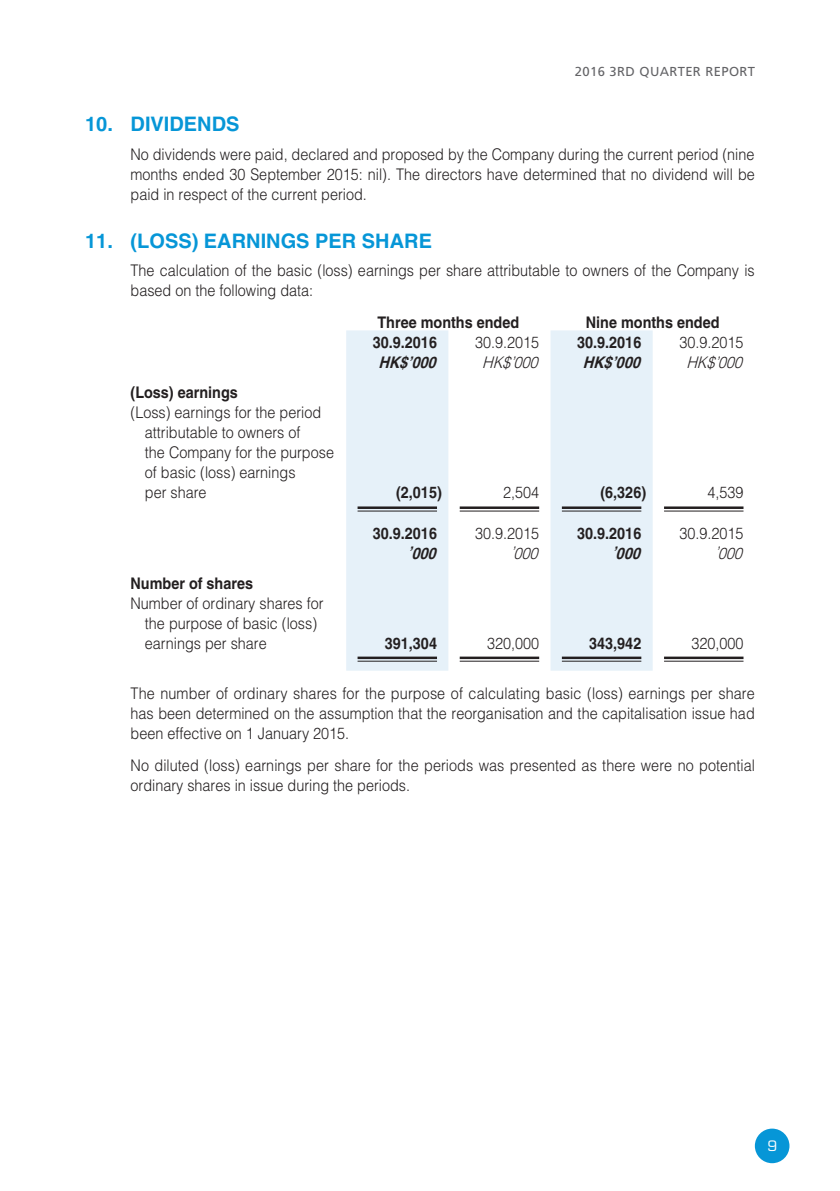
<style>
.page{position:relative;width:840px;height:1191px;background:#fff}
.page>*{position:absolute;margin:0;border:0;box-sizing:border-box;transform-origin:0 0}
._3__標題{font:700 20px "Helvetica LT Std";color:#0696d7}
._1__內文{font:300 16px/20px "Helvetica LT Std";color:#231f20;text-align:justify;scale:.9 1}
._1__內文-2{font:700 16px "Helvetica LT Std";color:#231f20;scale:.9 1}
._1__內文-3{font:italic 700 16px "Helvetica LT Std";color:#231f20;scale:.9 1}
._1__內文-4{font:italic 300 16px "Helvetica LT Std";color:#231f20;scale:.9 1}
.t1{font:14px "Eurostile LT Std";color:#fff}
.t2{font:13px "Frutiger LT Std";letter-spacing:.03em;color:#636366}
</style>
<div class="page">
<div style="left:754px;top:1128px;width:35px;height:35px;background:#0696d7;border-radius:50%"></div>
<svg style="left:346px;top:330px;width:306px;height:340px;fill:#e6f1f9"></svg>
<hr style="left:357px;top:506px;width:80px;height:3px;background:#231f20">
<hr style="left:357px;top:510px;width:80px;height:1px;background:#231f20">
<hr style="left:459px;top:506px;width:80px;height:3px;background:#231f20">
<hr style="left:459px;top:510px;width:80px;height:1px;background:#231f20">
<hr style="left:561px;top:506px;width:80px;height:3px;background:#231f20">
<hr style="left:561px;top:510px;width:80px;height:1px;background:#231f20">
<hr style="left:663px;top:506px;width:80px;height:3px;background:#231f20">
<hr style="left:663px;top:510px;width:80px;height:1px;background:#231f20">
<hr style="left:357px;top:656px;width:80px;height:3px;background:#231f20">
<hr style="left:357px;top:661px;width:80px;height:1px;background:#231f20">
<hr style="left:459px;top:656px;width:80px;height:3px;background:#231f20">
<hr style="left:459px;top:661px;width:80px;height:1px;background:#231f20">
<hr style="left:561px;top:656px;width:80px;height:3px;background:#231f20">
<hr style="left:561px;top:661px;width:80px;height:1px;background:#231f20">
<hr style="left:663px;top:656px;width:80px;height:3px;background:#231f20">
<hr style="left:663px;top:661px;width:80px;height:1px;background:#231f20">
<p class="t2" style="left:574px;top:64px;width:181px">2016 3RD QUARTER REPORT</p>
<p class="_3__標題" style="left:85px;top:112px;width:156px">10. DIVIDENDS</p>
<p class="_1__內文" style="left:130px;top:144px;width:694px">No dividends were paid, declared and proposed by the Company during the current period (nine months ended 30 September 2015: nil). The directors have determined that no dividend will be paid in respect of the current period.</p>
<p class="_3__標題" style="left:85px;top:229px;width:348px">11. (LOSS) EARNINGS PER SHARE</p>
<p class="_1__內文" style="left:130px;top:260px;width:694px">The calculation of the basic (loss) earnings per share attributable to owners of the Company is based on the following data:</p>
<p class="_1__內文-2" style="left:377px;top:313px;width:159px">Three months ended</p>
<p class="_1__內文-2" style="left:585px;top:313px;width:150px">Nine months ended</p>
<p class="_1__內文-2" style="left:372px;top:333px;width:73px">30.9.2016</p>
<p class="_1__內文" style="left:475px;top:332px;width:73px">30.9.2015</p>
<p class="_1__內文-2" style="left:577px;top:333px;width:73px">30.9.2016</p>
<p class="_1__內文" style="left:679px;top:332px;width:73px">30.9.2015</p>
<p class="_1__內文-3" style="left:378px;top:353px;width:70px">HK$’000</p>
<p class="_1__內文-4" style="left:482px;top:353px;width:69px">HK$’000</p>
<p class="_1__內文-3" style="left:582px;top:353px;width:70px">HK$’000</p>
<p class="_1__內文-4" style="left:686px;top:353px;width:69px">HK$’000</p>
<p class="_1__內文-2" style="left:130px;top:383px;width:121px">(Loss) earnings</p>
<p class="_1__內文" style="left:130px;top:402px;width:213px">(Loss) earnings for the period</p>
<p class="_1__內文" style="left:145px;top:422px;width:174px">attributable to owners of</p>
<p class="_1__內文" style="left:145px;top:442px;width:211px">the Company for the purpose</p>
<p class="_1__內文" style="left:145px;top:462px;width:169px">of basic (loss) earnings</p>
<p class="_1__內文" style="left:145px;top:482px;width:70px">per share</p>
<p class="_1__內文-2" style="left:396px;top:483px;width:52px">(2,015)</p>
<p class="_1__內文" style="left:503px;top:482px;width:42px">2,504</p>
<p class="_1__內文-2" style="left:600px;top:483px;width:52px">(6,326)</p>
<p class="_1__內文" style="left:707px;top:482px;width:42px">4,539</p>
<p class="_1__內文-2" style="left:372px;top:523px;width:73px">30.9.2016</p>
<p class="_1__內文" style="left:475px;top:522px;width:73px">30.9.2015</p>
<p class="_1__內文-2" style="left:577px;top:523px;width:73px">30.9.2016</p>
<p class="_1__內文" style="left:679px;top:522px;width:73px">30.9.2015</p>
<p class="_1__內文-3" style="left:407px;top:543px;width:38px">’000</p>
<p class="_1__內文-4" style="left:510px;top:543px;width:37px">’000</p>
<p class="_1__內文-3" style="left:611px;top:543px;width:38px">’000</p>
<p class="_1__內文-4" style="left:714px;top:543px;width:37px">’000</p>
<p class="_1__內文-2" style="left:130px;top:573px;width:138px">Number of shares</p>
<p class="_1__內文" style="left:130px;top:592px;width:216px">Number of ordinary shares for</p>
<p class="_1__內文" style="left:145px;top:612px;width:193px">the purpose of basic (loss)</p>
<p class="_1__內文" style="left:145px;top:632px;width:137px">earnings per share</p>
<p class="_1__內文-2" style="left:384px;top:633px;width:59px">391,304</p>
<p class="_1__內文" style="left:487px;top:632px;width:59px">320,000</p>
<p class="_1__內文-2" style="left:589px;top:633px;width:59px">343,942</p>
<p class="_1__內文" style="left:691px;top:632px;width:59px">320,000</p>
<p class="_1__內文" style="left:130px;top:683px;width:694px">The number of ordinary shares for the purpose of calculating basic (loss) earnings per share has been determined on the assumption that the reorganisation and the capitalisation issue had been effective on 1 January 2015.</p>
<p class="_1__內文" style="left:130px;top:755px;width:695px">No diluted (loss) earnings per share for the periods was presented as there were no potential ordinary shares in issue during the periods.</p>
<p class="t1" style="left:766px;top:1137px;width:11px">9</p>
</div>
